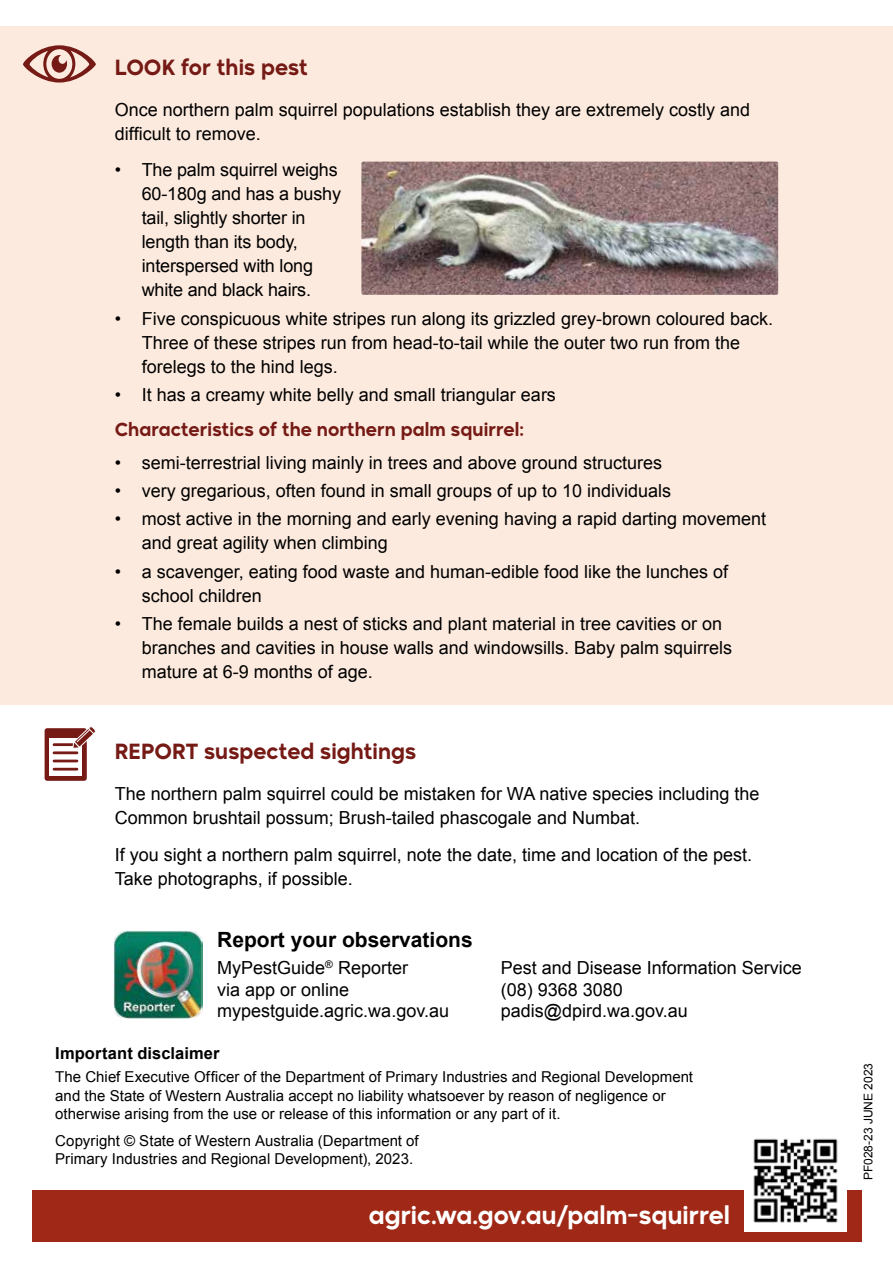
<style>
.page{position:relative;width:893px;height:1263px;background:#fff}
.page>*{position:absolute;margin:0;border:0;box-sizing:border-box;transform-origin:0 0}
.t1{font:600 24px "Madani";letter-spacing:.005em;color:#fff}
.t2{font:600 21px "Madani";color:#751a15}
.t3{font:700 21px "Arial";color:#000}
.t4{font:18px/24px "Arial";color:#000}
.t5{font:600 18px "Madani";color:#751a15}
.t6{font:700 16.5px "Arial";letter-spacing:.005em;color:#000}
.t7{font:15px/18.8px "Arial";letter-spacing:.005em;color:#000}
.t8{font:12px "Arial";color:#000}
</style>
<div class="page">
<div style="left:0;top:26px;width:893px;height:678px;background:#fdeade"></div>
<div style="left:45px;top:728px;width:42px;height:53px;background:#751a15;border-radius:3px"></div>
<svg style="left:49px;top:739px;width:33px;height:37px"></svg>
<hr style="left:54px;top:768px;width:23px;height:2px;background:#751a15">
<hr style="left:54px;top:760px;width:23px;height:2px;background:#751a15">
<hr style="left:54px;top:751px;width:23px;height:3px;background:#751a15">
<hr style="left:54px;top:743px;width:19px;height:3px;background:#751a15">
<svg style="left:72px;top:726px;width:24px;height:23px"></svg>
<img style="left:113px;top:931px;width:89px;height:87px">
<div style="left:32px;top:1190px;width:829px;height:52px;background:#a02816"></div>
<img style="left:744px;top:1138px;width:102px;height:93px">
<svg style="left:23px;top:45px;width:73px;height:38px"></svg>
<img style="left:361px;top:162px;width:417px;height:133px">
<p class="t2" style="left:115px;top:50px;width:195px">LOOK for this pest</p>
<p class="t4" style="left:115px;top:97px;width:637px">Once northern palm squirrel populations establish they are extremely costly and difficult to remove.</p>
<p class="t4" style="left:142px;top:158px;width:201px;text-indent:-27px">• The palm squirrel weighs<br>60-180g and has a bushy tail, slightly shorter in length than its body, interspersed with long white and black hairs.</p>
<p class="t4" style="left:142px;top:306px;width:633px;text-indent:-27px">• Five conspicuous white stripes run along its grizzled grey-brown coloured back.<br>Three of these stripes run from head-to-tail while the outer two run from the forelegs to the hind legs.</p>
<p class="t4" style="left:115px;top:383px;width:443px">• It has a creamy white belly and small triangular ears</p>
<p class="t5" style="left:115px;top:415px;width:411px">Characteristics of the northern palm squirrel:</p>
<p class="t4" style="left:115px;top:451px;width:549px">• semi-terrestrial living mainly in trees and above ground structures</p>
<p class="t4" style="left:115px;top:479px;width:558px">• very gregarious, often found in small groups of up to 10 individuals</p>
<p class="t4" style="left:142px;top:507px;width:626px;text-indent:-27px">• most active in the morning and early evening having a rapid darting movement and great agility when climbing</p>
<p class="t4" style="left:142px;top:559px;width:588px;text-indent:-27px">• a scavenger, eating food waste and human-edible food like the lunches of school children</p>
<p class="t4" style="left:142px;top:612px;width:592px;text-indent:-27px">• The female builds a nest of sticks and plant material in tree cavities or on branches and cavities in house walls and windowsills. Baby palm squirrels mature at 6-9 months of age.</p>
<p class="t2" style="left:115px;top:734px;width:303px">REPORT suspected sightings</p>
<p class="t4" style="left:115px;top:782px;width:646px">The northern palm squirrel could be mistaken for WA native species including the<br>Common brushtail possum; Brush-tailed phascogale and Numbat.</p>
<p class="t4" style="left:115px;top:843px;width:639px">If you sight a northern palm squirrel, note the date, time and location of the pest.<br>Take photographs, if possible.</p>
<p class="t3" style="left:217px;top:926px;width:257px">Report your observations</p>
<p class="t4" style="left:217px;top:957px;width:233px;line-height:21.6px">MyPestGuide<sup>®</sup> Reporter<br>via app or online mypestguide.agric.wa.gov.au</p>
<p class="t4" style="left:501px;top:957px;width:303px;line-height:21.6px">Pest and Disease Information Service (08) 9368 3080 padis@dpird.wa.gov.au</p>
<p class="t6" style="left:55px;top:1042px;width:166px">Important disclaimer</p>
<p class="t7" style="left:55px;top:1067px;width:639px">The Chief Executive Officer of the Department of Primary Industries and Regional Development and the State of Western Australia accept no liability whatsoever by reason of negligence or otherwise arising from the use or release of this information or any part of it.</p>
<p class="t7" style="left:55px;top:1132px;width:365px;line-height:18px">Copyright © State of Western Australia (Department of<br>Primary Industries and Regional Development), 2023.</p>
<h1 class="t1" style="left:369px;top:1196px;width:363px">agric.wa.gov.au/palm-squirrel</h1>
<p class="t8" style="left:860px;top:1180px;width:119px;rotate:-90deg">PF028-23 JUNE 2023</p>
</div>
